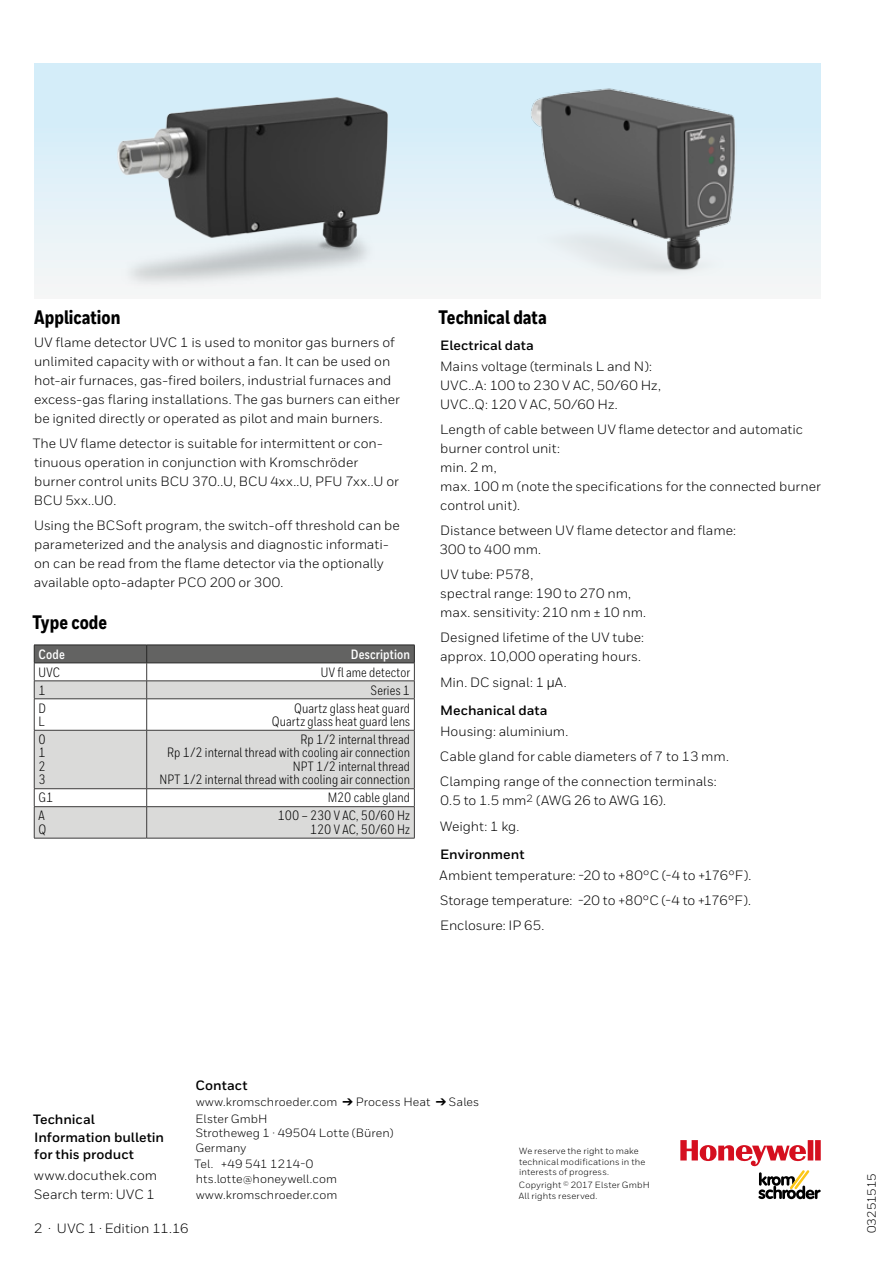
<style>
.page{position:relative;width:893px;height:1263px;background:#fff}
.page>*{position:absolute;margin:0;border:0;box-sizing:border-box;transform-origin:0 0}
.t1{font:800 19.5px "Honeywell Cond";color:#000}
.t2{font:13.5px/18.9px "Honeywell Sans";color:#000}
.t3{font:13.5px/13.5px "Honeywell Cond";letter-spacing:.01em;color:#000;text-align:right}
.t4{font:700 13.5px/17.5px "Honeywell Sans";color:#000}
.t5{font:700 13.5px "Honeywell Cond";letter-spacing:.01em;color:#fff}
.t6{font:12px/14.4px "Honeywell Sans";letter-spacing:.01em;color:#000}
.t7{font:9px/10.8px "Honeywell Sans";letter-spacing:.015em;color:#000}
.s1{font-family:"Helvetica Neue LT Pro";font-weight:300}
.s2{font-weight:700}
</style>
<div class="page">
<div style="left:34px;top:64px;width:787px;height:235px;background:linear-gradient(to bottom,#ceebfa,#f5f6f6)"></div>
<img style="left:34px;top:79px;width:442px;height:220px">
<img style="left:530px;top:85px;width:213px;height:198px">
<svg style="left:680px;top:1140px;width:141px;height:59px"></svg>
<svg style="left:35px;top:699px;width:379px;height:139px;fill:#dadad9"></svg>
<svg style="left:34px;top:645px;width:381px;height:53px"></svg>
<hr style="left:34px;top:698px;width:113px;height:1px;background:#3c3b3b">
<hr style="left:34px;top:699px;width:1px;height:31px;background:#3c3b3b">
<hr style="left:147px;top:698px;width:268px;height:1px;background:#3c3b3b">
<hr style="left:146px;top:699px;width:1px;height:31px;background:#3c3b3b">
<hr style="left:414px;top:699px;width:1px;height:31px;background:#3c3b3b">
<hr style="left:34px;top:730px;width:113px;height:1px;background:#3c3b3b">
<hr style="left:34px;top:730px;width:1px;height:58px;background:#3c3b3b">
<hr style="left:147px;top:730px;width:268px;height:1px;background:#3c3b3b">
<hr style="left:146px;top:730px;width:1px;height:58px;background:#3c3b3b">
<hr style="left:414px;top:730px;width:1px;height:58px;background:#3c3b3b">
<hr style="left:34px;top:788px;width:113px;height:1px;background:#3c3b3b">
<svg style="left:34px;top:789px;width:1px;height:17px"></svg>
<hr style="left:147px;top:788px;width:268px;height:1px;background:#3c3b3b">
<svg style="left:146px;top:789px;width:1px;height:17px"></svg>
<svg style="left:414px;top:789px;width:1px;height:17px"></svg>
<hr style="left:34px;top:806px;width:113px;height:1px;background:#3c3b3b">
<hr style="left:34px;top:807px;width:1px;height:31px;background:#3c3b3b">
<hr style="left:147px;top:806px;width:268px;height:1px;background:#3c3b3b">
<hr style="left:146px;top:807px;width:1px;height:31px;background:#3c3b3b">
<hr style="left:414px;top:807px;width:1px;height:31px;background:#3c3b3b">
<hr style="left:34px;top:838px;width:113px;height:1px;background:#3c3b3b">
<hr style="left:147px;top:838px;width:268px;height:1px;background:#3c3b3b">
<h1 class="t1" style="left:34px;top:305px;width:88px">Application</h1>
<p class="t2" style="left:34px;top:333px;width:367px">UV flame detector UVC 1 is used to monitor gas burners of unlimited capacity with or without a fan. It can be used on hot-air furnaces, gas-fired boilers, industrial furnaces and excess-gas flaring installations. The gas burners can either be ignited directly or operated as pilot and main burners.</p>
<p class="t2" style="left:33px;top:434px;width:368px">The UV flame detector is suitable for intermittent or con&shy;tinuous operation in conjunction with Kromschröder burner control units BCU 370..U, BCU 4xx..U, PFU 7xx..U or BCU 5xx..U0.</p>
<p class="t2" style="left:34px;top:516px;width:367px">Using the BCSoft program, the switch-off threshold can be parameterized and the analysis and diagnostic informati&shy;on can be read from the flame detector via the optionally available opto-adapter PCO 200 or 300.</p>
<h1 class="t1" style="left:33px;top:610px;width:76px">Type code</h1>
<p class="t5" style="left:38px;top:646px;width:28px">Code</p>
<p class="t5" style="left:351px;top:646px;width:61px">Description</p>
<p class="t3" style="left:38px;top:665px;width:23px">UVC</p>
<p class="t3" style="left:321px;top:665px;width:91px">UV fl ame detector</p>
<p class="t3" style="left:38px;top:683px;width:9px">1</p>
<p class="t3" style="left:371px;top:683px;width:41px">Series 1</p>
<p class="t3" style="left:38px;top:701px;width:9px;text-align:left">D<br>L</p>
<p class="t3" style="left:272px;top:701px;width:140px">Quartz glass heat guard<br>Quartz glass heat guard lens</p>
<p class="t3" style="left:38px;top:733px;width:9px;text-align:justify">0<br>1<br>2<br>3</p>
<p class="t3" style="left:159px;top:733px;width:252px">Rp 1/2 internal thread<br>Rp 1/2 internal thread with cooling air connection NPT 1/2 internal thread<br>NPT 1/2 internal thread with cooling air connection</p>
<p class="t3" style="left:38px;top:791px;width:16px">G1</p>
<p class="t3" style="left:328px;top:791px;width:84px">M20 cable gland</p>
<p class="t3" style="left:38px;top:809px;width:9px;text-align:left">A<br>Q</p>
<p class="t3" style="left:278px;top:809px;width:134px">100 – 230 V AC, 50/60 Hz<br>120 V AC, 50/60 Hz</p>
<h1 class="t1" style="left:439px;top:305px;width:110px">Technical data</h1>
<p class="t4" style="left:440px;top:337px;width:95px">Electrical data</p>
<p class="t2" style="left:440px;top:357px;width:222px">Mains voltage (terminals L and N):<br>UVC..A: 100 to 230 V AC, 50/60 Hz,<br>UVC..Q: 120 V AC, 50/60 Hz.</p>
<p class="t2" style="left:440px;top:420px;width:382px">Length of cable between UV flame detector and automatic burner control unit:<br>min. 2 m,<br>max. 100 m (note the specifications for the connected burner control unit).</p>
<p class="t2" style="left:439px;top:521px;width:298px">Distance between UV flame detector and flame:<br>300 to 400 mm.</p>
<p class="t2" style="left:440px;top:565px;width:207px">UV tube: P578,<br>spectral range: 190 to 270 nm, max. sensitivity: 210 nm ± 10 nm.</p>
<p class="t2" style="left:440px;top:628px;width:205px">Designed lifetime of the UV tube: approx. 10,000 operating hours.</p>
<p class="t2" style="left:440px;top:668px;width:128px;line-height:28.2px">Min. DC signal: 1 <span class="s1">μ</span>A.<br><span class="s2">Mechanical data</span></p>
<p class="t2" style="left:440px;top:718px;width:291px;line-height:25.2px">Housing: aluminium.<br>Cable gland for cable diameters of 7 to 13 mm.<br>Clamping range of the connection terminals:</p>
<p class="t2" style="left:440px;top:788px;width:227px;line-height:25.2px">0.5 to 1.5 mm<sup>2</sup> (AWG 26 to AWG 16).<br>Weight: 1 kg.</p>
<p class="t4" style="left:440px;top:845px;width:86px">Environment</p>
<p class="t2" style="left:440px;top:862px;width:313px;line-height:25.2px;text-align:justify">Ambient temperature: -20 to +80°C (-4 to +176°F).<br>Storage temperature: -20 to +80°C (-4 to +176°F).<br>Enclosure: IP 65.</p>
<p class="t4" style="left:33px;top:1111px;width:133px">Technical<br>Information bulletin for this product</p>
<p class="t2" style="left:34px;top:1166px;width:125px">www.docuthek.com<br>Search term: UVC 1</p>
<p class="t4" style="left:196px;top:1077px;width:54px">Contact</p>
<p class="t6" style="left:196px;top:1094px;width:285px;line-height:16.5px">www.kromschroeder.com ➔ Process Heat ➔ Sales<br>Elster GmbH</p>
<p class="t6" style="left:195px;top:1126px;width:200px">Strotheweg 1 · 49504 Lotte (Büren)<br>Germany</p>
<p class="t6" style="left:195px;top:1157px;width:144px">Tel. +49 541 1214-0 hts.lotte@honeywell.com</p>
<p class="t6" style="left:196px;top:1188px;width:143px">www.kromschroeder.com</p>
<p class="t2" style="left:34px;top:1219px;width:156px">2 · UVC 1 · Edition 11.16</p>
<p class="t7" style="left:519px;top:1145px;width:128px">We reserve the right to make technical modifications in the interests of progress.</p>
<p class="t7" style="left:519px;top:1180px;width:132px">Copyright <sup>©</sup> 2017 Elster GmbH<br>All rights reserved.</p>
<p class="t6" style="left:864px;top:1233px;width:61px;rotate:-90deg">03251515</p>
</div>
